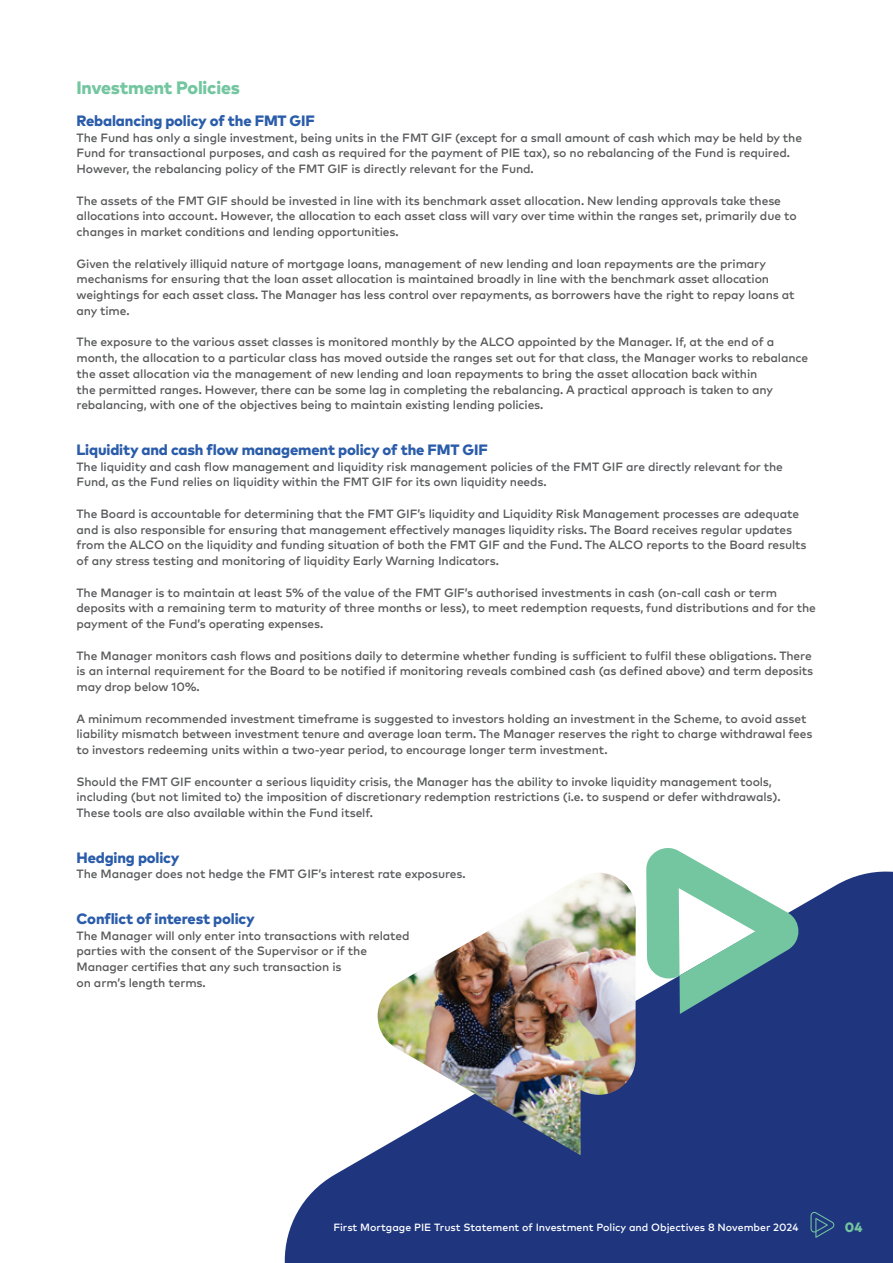
<style>
.page{position:relative;width:893px;height:1263px;background:#fff}
.page>*{position:absolute;margin:0;border:0;box-sizing:border-box;transform-origin:0 0}
.t1{font:800 18px "Mark OT";letter-spacing:-.01em;color:#73c69f}
.t2{font:800 15px "Mark OT";letter-spacing:-.01em;color:#2a5caa}
.t3{font:800 13.5px "Mark OT";color:#73c69f}
.t4{font:12px/15.8px "Mark OT Medium";letter-spacing:-.01em;color:#58595b}
.t5{font:10.5px "Mark OT Medium";color:#fff}
</style>
<div class="page">
<svg style="left:284px;top:871px;width:609px;height:392px;fill:#1f367e"></svg>
<svg style="left:810px;top:1212px;width:24px;height:26px"></svg>
<svg style="left:646px;top:848px;width:156px;height:166px"></svg>
<img style="left:371px;top:873px;width:265px;height:282px">
<h1 class="t1" style="left:77px;top:76px;width:165px">Investment Policies</h1>
<p class="t2" style="left:77px;top:111px;width:240px">Rebalancing policy of the FMT GIF</p>
<p class="t4" style="left:77px;top:129px;width:727px">The Fund has only a single investment, being units in the FMT GIF (except for a small amount of cash which may be held by the<br>Fund for transactional purposes, and cash as required for the payment of PIE tax), so no rebalancing of the Fund is required.<br>However, the rebalancing policy of the FMT GIF is directly relevant for the Fund.</p>
<p class="t4" style="left:77px;top:192px;width:722px">The assets of the FMT GIF should be invested in line with its benchmark asset allocation. New lending approvals take these allocations into account. However, the allocation to each asset class will vary over time within the ranges set, primarily due to changes in market conditions and lending opportunities.</p>
<p class="t4" style="left:77px;top:255px;width:720px">Given the relatively illiquid nature of mortgage loans, management of new lending and loan repayments are the primary mechanisms for ensuring that the loan asset allocation is maintained broadly in line with the benchmark asset allocation weightings for each asset class. The Manager has less control over repayments, as borrowers have the right to repay loans at any time.</p>
<p class="t4" style="left:77px;top:334px;width:733px">The exposure to the various asset classes is monitored monthly by the ALCO appointed by the Manager. If, at the end of a month, the allocation to a particular class has moved outside the ranges set out for that class, the Manager works to rebalance the asset allocation via the management of new lending and loan repayments to bring the asset allocation back within<br>the permitted ranges. However, there can be some lag in completing the rebalancing. A practical approach is taken to any rebalancing, with one of the objectives being to maintain existing lending policies.</p>
<p class="t2" style="left:77px;top:440px;width:413px">Liquidity and cash flow management policy of the FMT GIF</p>
<p class="t4" style="left:77px;top:458px;width:708px">The liquidity and cash flow management and liquidity risk management policies of the FMT GIF are directly relevant for the<br>Fund, as the Fund relies on liquidity within the FMT GIF for its own liquidity needs.</p>
<p class="t4" style="left:77px;top:505px;width:732px">The Board is accountable for determining that the FMT GIF’s liquidity and Liquidity Risk Management processes are adequate and is also responsible for ensuring that management effectively manages liquidity risks. The Board receives regular updates from the ALCO on the liquidity and funding situation of both the FMT GIF and the Fund. The ALCO reports to the Board results of any stress testing and monitoring of liquidity Early Warning Indicators.</p>
<p class="t4" style="left:77px;top:584px;width:741px">The Manager is to maintain at least 5% of the value of the FMT GIF’s authorised investments in cash (on-call cash or term deposits with a remaining term to maturity of three months or less), to meet redemption requests, fund distributions and for the payment of the Fund’s operating expenses.</p>
<p class="t4" style="left:77px;top:647px;width:738px">The Manager monitors cash flows and positions daily to determine whether funding is sufficient to fulfil these obligations. There is an internal requirement for the Board to be notified if monitoring reveals combined cash (as defined above) and term deposits may drop below 10%.</p>
<p class="t4" style="left:77px;top:710px;width:737px">A minimum recommended investment timeframe is suggested to investors holding an investment in the Scheme, to avoid asset liability mismatch between investment tenure and average loan term. The Manager reserves the right to charge withdrawal fees to investors redeeming units within a two-year period, to encourage longer term investment.</p>
<p class="t4" style="left:77px;top:773px;width:705px">Should the FMT GIF encounter a serious liquidity crisis, the Manager has the ability to invoke liquidity management tools, including (but not limited to) the imposition of discretionary redemption restrictions (i.e. to suspend or defer withdrawals).<br>These tools are also available within the Fund itself.</p>
<p class="t2" style="left:77px;top:847px;width:105px">Hedging policy</p>
<p class="t4" style="left:77px;top:866px;width:390px">The Manager does not hedge the FMT GIF’s interest rate exposures.</p>
<p class="t2" style="left:77px;top:909px;width:180px">Conflict of interest policy</p>
<p class="t4" style="left:77px;top:927px;width:335px">The Manager will only enter into transactions with related parties with the consent of the Supervisor or if the Manager certifies that any such transaction is<br>on arm’s length terms.</p>
<p class="t5" style="left:333px;top:1220px;width:467px">First Mortgage PIE Trust Statement of Investment Policy and Objectives 8 November 2024</p>
<p class="t3" style="left:845px;top:1218px;width:19px">04</p>
</div>
